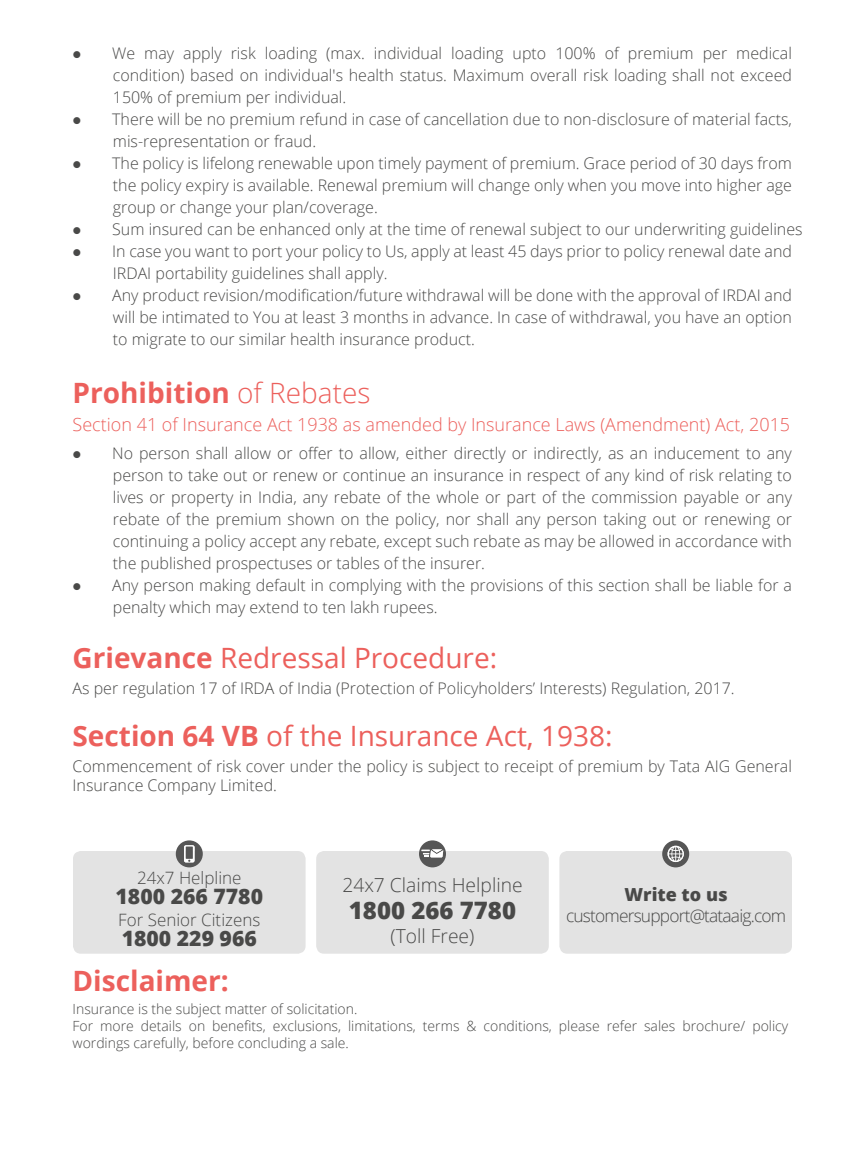
<style>
.page{position:relative;width:864px;height:1152px;background:#fff}
.page>*{position:absolute;margin:0;border:0;box-sizing:border-box;transform-origin:0 0}
.t1{font:28px "Open Sans";color:#ec605c}
.t2{font:700 28px "Open Sans";color:#ec605c}
.t3{font:800 24px "Open Sans";color:#494948}
.t4{font:800 21.2px "Open Sans";color:#494948}
.t5{font:300 19.2px "Open Sans";color:#494948}
.t6{font:300 18px "Open Sans";color:#ec605c}
.t7{font:800 18px "Open Sans";color:#494948}
.t8{font:300 17.4px "Open Sans";letter-spacing:-.05em;color:#494948}
.t9{font:300 17px "Open Sans";color:#494948}
.t10{font:300 16px/22px "Open Sans";color:#494948;text-align:justify}
.t11{font:300 14px/16.8px "Open Sans";color:#494948}
.s1{font-weight:300}
.s2{font-weight:700}
</style>
<div class="page">
<div style="left:73px;top:851px;width:233px;height:103px;background:#e3e3e3;border-radius:8px"></div>
<div style="left:316px;top:851px;width:233px;height:103px;background:#e3e3e3;border-radius:8px"></div>
<div style="left:559px;top:851px;width:233px;height:103px;background:#e3e3e3;border-radius:8px"></div>
<svg style="left:419px;top:840px;width:27px;height:27px"></svg>
<svg style="left:662px;top:840px;width:27px;height:27px"></svg>
<svg style="left:176px;top:840px;width:27px;height:27px"></svg>
<p class="t10" style="left:113px;top:42px;width:681px;text-indent:-40px">● We may apply risk loading (max. individual loading upto 100% of premium per medical condition) based on individual's health status. Maximum overall risk loading shall not exceed 150% of premium per individual.</p>
<p class="t10" style="left:113px;top:108px;width:681px;text-indent:-40px">● There will be no premium refund in case of cancellation due to non-disclosure of material facts, mis-representation or fraud.</p>
<p class="t10" style="left:113px;top:152px;width:681px;text-indent:-40px">● The policy is lifelong renewable upon timely payment of premium. Grace period of 30 days from the policy expiry is available. Renewal premium will change only when you move into higher age group or change your plan/coverage.</p>
<p class="t10" style="left:73px;top:218px;width:732px">● Sum insured can be enhanced only at the time of renewal subject to our underwriting guidelines</p>
<p class="t10" style="left:113px;top:240px;width:681px;text-indent:-40px">● In case you want to port your policy to Us, apply at least 45 days prior to policy renewal date and<br>IRDAI portability guidelines shall apply.</p>
<p class="t10" style="left:113px;top:284px;width:681px;text-indent:-40px">● Any product revision/modification/future withdrawal will be done with the approval of IRDAI and will be intimated to You at least 3 months in advance. In case of withdrawal, you have an option to migrate to our similar health insurance product.</p>
<h1 class="t2" style="left:73px;top:373px;width:299px">Prohibition <span class="s1">of Rebates</span></h1>
<p class="t6" style="left:73px;top:412px;width:719px">Section 41 of Insurance Act 1938 as amended by Insurance Laws (Amendment) Act, 2015</p>
<p class="t10" style="left:113px;top:442px;width:681px;text-indent:-40px">● No person shall allow or offer to allow, either directly or indirectly, as an inducement to any person to take out or renew or continue an insurance in respect of any kind of risk relating to lives or property in India, any rebate of the whole or part of the commission payable or any rebate of the premium shown on the policy, nor shall any person taking out or renewing or continuing a policy accept any rebate, except such rebate as may be allowed in accordance with the published prospectuses or tables of the insurer.</p>
<p class="t10" style="left:113px;top:574px;width:681px;text-indent:-40px">● Any person making default in complying with the provisions of this section shall be liable for a penalty which may extend to ten lakh rupees.</p>
<h1 class="t1" style="left:73px;top:639px;width:426px"><span class="s2">Grievance</span> Redressal Procedure:</h1>
<p class="t10" style="left:73px;top:676px;width:664px">As per regulation 17 of IRDA of India (Protection of Policyholders’ Interests) Regulation, 2017.</p>
<h1 class="t1" style="left:73px;top:717px;width:541px"><span class="s2">Section 64 VB</span> of the Insurance Act, 1938:</h1>
<p class="t10" style="left:73px;top:756px;width:721px;line-height:19.2px">Commencement of risk cover under the policy is subject to receipt of premium by Tata AIG General<br>Insurance Company Limited.</p>
<p class="t9" style="left:137px;top:866px;width:106px">24x7 Helpline</p>
<h3 class="t4" style="left:116px;top:881px;width:149px">1800 266 7780</h3>
<p class="t9" style="left:118px;top:908px;width:143px">For Senior Citizens</p>
<h3 class="t4" style="left:122px;top:923px;width:137px">1800 229 966</h3>
<p class="t5" style="left:342px;top:872px;width:182px">24x7 Claims Helpline</p>
<h2 class="t3" style="left:349px;top:892px;width:169px">1800 266 7780</h2>
<p class="t5" style="left:391px;top:923px;width:85px">(Toll Free)</p>
<p class="t7" style="left:625px;top:880px;width:105px">Write to us</p>
<p class="t8" style="left:566px;top:904px;width:221px">customersupport@tataaig.com</p>
<h1 class="t2" style="left:73px;top:962px;width:158px">Disclaimer:</h1>
<p class="t11" style="left:73px;top:1000px;width:717px">Insurance is the subject matter of solicitation.<br>For more details on benefits, exclusions, limitations, terms &amp; conditions, please refer sales brochure/ policy wordings carefully, before concluding a sale.</p>
</div>
